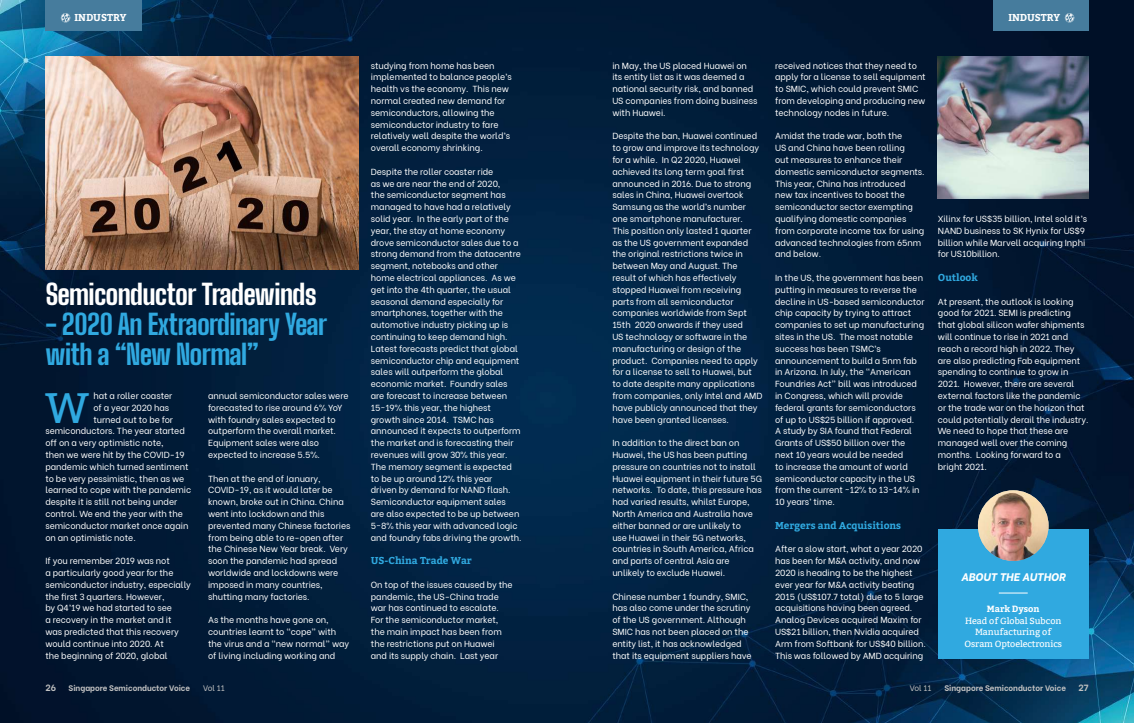
<style>
.page{position:relative;width:1134px;height:723px;background:#fff}
.page>*{position:absolute;margin:0;border:0;box-sizing:border-box;transform-origin:0 0}
.t1{font:42.5px "Bitter";color:#30a9e0}
.t2{font:800 28px/30px "Big Shoulders Display";letter-spacing:-.03em;color:#30a9e0}
.t3{font:800 28px "Big Shoulders Display";letter-spacing:-.03em;color:#fff}
.t4{font:italic 800 11px "Be Vietnam";letter-spacing:-.005em;color:#fff}
.t5{font:700 10px "Bitter";letter-spacing:-.005em;color:#30a9e0}
.t6{font:700 10px "Bitter";letter-spacing:-.005em;color:#fff}
.t7{font:9px/11.5px "Bitter";letter-spacing:-.01em;color:#fff;text-align:center}
.t8{font:700 9px "Bitter";letter-spacing:-.01em;color:#fff}
.t9{font:700 9px "Be Vietnam";color:#c3c3c3}
.t10{font:8.8px/11.8px "Be Vietnam";letter-spacing:-.005em;color:#fff}
.t11{font:700 8px "Be Vietnam";letter-spacing:-.005em;color:#c3c3c3}
.t12{font:8px "Be Vietnam";letter-spacing:-.005em;color:#c3c3c3}
</style>
<div class="page">
<img style="left:0;top:0;width:1134px;height:723px">
<img style="left:45px;top:57px;width:314px;height:212px">
<img style="left:938px;top:57px;width:151px;height:141px">
<div style="left:938px;top:529px;width:151px;height:129px;background:#30a9e0"></div>
<svg style="left:999px;top:593px;width:29px;height:1px"></svg>
<img style="left:978px;top:490px;width:70px;height:71px;border-radius:35px">
<div style="left:45px;top:0;width:97px;height:31px;background:#467c9d"></div>
<div style="left:993px;top:0;width:96px;height:31px;background:#467c9d"></div>
<svg style="left:1064px;top:13px;width:11px;height:10px"></svg>
<svg style="left:60px;top:13px;width:11px;height:10px"></svg>
<p class="t6" style="left:75px;top:12px;width:53px">INDUSTRY</p>
<p class="t6" style="left:1008px;top:12px;width:53px">INDUSTRY</p>
<h2 class="t3" style="left:45px;top:275px;width:273px">Semiconductor Tradewinds</h2>
<h2 class="t2" style="left:45px;top:310px;width:284px">- 2020 An Extraordinary Year with a “New Normal”</h2>
<h1 class="t1" style="left:45px;top:383px;width:46px">W</h1>
<p class="t10" style="left:93px;top:389px;width:80px">hat a roller coaster</p>
<p class="t10" style="left:208px;top:389px;width:142px">annual semiconductor sales were forecasted to rise around 6% YoY with foundry sales expected to outperform the overall market.<br>Equipment sales were also expected to increase 5.5%.</p>
<p class="t10" style="left:208px;top:472px;width:144px">Then at the end of January,<br>COVID-19, as it would later be known, broke out in China. China went into lockdown and this prevented many Chinese factories from being able to re-open after the Chinese New Year break. Very soon the pandemic had spread worldwide and lockdowns were imposed in many countries, shutting many factories.</p>
<p class="t10" style="left:208px;top:613px;width:143px">As the months have gone on, countries learnt to “cope” with the virus and a “new normal” way of living including working and</p>
<p class="t10" style="left:93px;top:401px;width:77px">of a year 2020 has</p>
<p class="t10" style="left:93px;top:412px;width:81px">turned out to be for</p>
<p class="t10" style="left:45px;top:424px;width:141px">semiconductors. The year started</p>
<p class="t10" style="left:45px;top:436px;width:120px">off on a very optimistic note,</p>
<p class="t10" style="left:45px;top:448px;width:141px">then we were hit by the COVID-19</p>
<p class="t10" style="left:45px;top:460px;width:145px">pandemic which turned sentiment</p>
<p class="t10" style="left:45px;top:472px;width:140px">to be very pessimistic, then as we</p>
<p class="t10" style="left:45px;top:483px;width:147px">learned to cope with the pandemic</p>
<p class="t10" style="left:45px;top:495px;width:133px">despite it is still not being under</p>
<p class="t10" style="left:45px;top:507px;width:139px">control. We end the year with the</p>
<p class="t10" style="left:45px;top:519px;width:145px">semiconductor market once again</p>
<p class="t10" style="left:45px;top:531px;width:92px">on an optimistic note.</p>
<p class="t10" style="left:45px;top:554px;width:147px">If you remember 2019 was not<br>a particularly good year for the semiconductor industry, especially the first 3 quarters. However,<br>by Q4’19 we had started to see<br>a recovery in the market and it<br>was predicted that this recovery would continue into 2020. At<br>the beginning of 2020, global</p>
<p class="t10" style="left:371px;top:59px;width:142px">studying from home has been implemented to balance people’s health vs the economy. This new normal created new demand for semiconductors, allowing the semiconductor industry to fare relatively well despite the world’s overall economy shrinking.</p>
<p class="t10" style="left:371px;top:165px;width:152px">Despite the roller coaster ride<br>as we are near the end of 2020,<br>the semiconductor segment has managed to have had a relatively solid year. In the early part of the year, the stay at home economy drove semiconductor sales due to a strong demand from the datacentre segment, notebooks and other home electrical appliances. As we get into the 4th quarter, the usual seasonal demand especially for smartphones, together with the automotive industry picking up is continuing to keep demand high.<br>Latest forecasts predict that global semiconductor chip and equipment sales will outperform the global economic market. Foundry sales are forecast to increase between<br>15~19% this year, the highest growth since 2014. TSMC has announced it expects to outperform the market and is forecasting their revenues will grow 30% this year.<br>The memory segment is expected to be up around 12% this year<br>driven by demand for NAND flash.<br>Semiconductor equipment sales are also expected to be up between<br>5~8% this year with advanced logic and foundry fabs driving the growth.</p>
<p class="t5" style="left:371px;top:555px;width:102px">US-China Trade War</p>
<p class="t10" style="left:371px;top:578px;width:143px">On top of the issues caused by the pandemic, the US-China trade war has continued to escalate.<br>For the semiconductor market, the main impact has been from the restrictions put on Huawei and its supply chain. Last year</p>
<p class="t10" style="left:612px;top:59px;width:147px">in May, the US placed Huawei on its entity list as it was deemed a national security risk, and banned<br>US companies from doing business with Huawei.</p>
<p class="t10" style="left:612px;top:129px;width:152px">Despite the ban, Huawei continued to grow and improve its technology for a while. In Q2 2020, Huawei achieved its long term goal first announced in 2016. Due to strong sales in China, Huawei overtook<br>Samsung as the world’s number one smartphone manufacturer.<br>This position only lasted 1 quarter as the US government expanded the original restrictions twice in between May and August. The result of which has effectively stopped Huawei from receiving parts from all semiconductor companies worldwide from Sept<br>15th 2020 onwards if they used<br>US technology or software in the manufacturing or design of the product. Companies need to apply for a license to sell to Huawei, but to date despite many applications from companies, only Intel and AMD have publicly announced that they have been granted licenses.</p>
<p class="t10" style="left:612px;top:436px;width:151px">In addition to the direct ban on<br>Huawei, the US has been putting pressure on countries not to install<br>Huawei equipment in their future 5G networks. To date, this pressure has had varied results, whilst Europe,<br>North America and Australia have either banned or are unlikely to<br>use Huawei in their 5G networks, countries in South America, Africa and parts of central Asia are unlikely to exclude Huawei.</p>
<p class="t10" style="left:612px;top:590px;width:141px">Chinese number 1 foundry, SMIC, has also come under the scrutiny of the US government. Although<br>SMIC has not been placed on the entity list, it has acknowledged that its equipment suppliers have</p>
<p class="t10" style="left:775px;top:59px;width:152px">received notices that they need to apply for a license to sell equipment to SMIC, which could prevent SMIC from developing and producing new technology nodes in future.</p>
<p class="t10" style="left:775px;top:129px;width:151px">Amidst the trade war, both the<br>US and China have been rolling<br>out measures to enhance their domestic semiconductor segments.<br>This year, China has introduced new tax incentives to boost the semiconductor sector exempting qualifying domestic companies from corporate income tax for using advanced technologies from 65nm and below.</p>
<p class="t10" style="left:775px;top:271px;width:151px">In the US, the government has been putting in measures to reverse the decline in US-based semiconductor chip capacity by trying to attract companies to set up manufacturing sites in the US. The most notable success has been TSMC’s announcement to build a 5nm fab in Arizona. In July, the “American<br>Foundries Act” bill was introduced in Congress, which will provide federal grants for semiconductors of up to US$25 billion if approved.<br>A study by SIA found that Federal<br>Grants of US$50 billion over the next 10 years would be needed<br>to increase the amount of world semiconductor capacity in the US from the current ~12% to 13~14% in<br>10 years’ time.</p>
<p class="t5" style="left:775px;top:519px;width:128px">Mergers and Acquisitions</p>
<p class="t10" style="left:775px;top:542px;width:152px">After a slow start, what a year 2020 has been for M&amp;A activity, and now 2020 is heading to be the highest ever year for M&amp;A activity beating 2015 (US$107.7 total) due to 5 large acquisitions having been agreed.<br>Analog Devices acquired Maxim for US$21 billion, then Nvidia acquired Arm from Softbank for US$40 billion.<br>This was followed by AMD acquiring</p>
<p class="t10" style="left:938px;top:212px;width:151px">Xilinx for US$35 billion, Intel sold it’s<br>NAND business to SK Hynix for US$9 billion while Marvell acquiring Inphi for US10billion.</p>
<p class="t5" style="left:938px;top:271px;width:41px">Outlook</p>
<p class="t10" style="left:938px;top:294px;width:152px">At present, the outlook is looking good for 2021. SEMI is predicting that global silicon wafer shipments will continue to rise in 2021 and reach a record high in 2022. They are also predicting Fab equipment spending to continue to grow in<br>2021. However, there are several external factors like the pandemic or the trade war on the horizon that could potentially derail the industry.<br>We need to hope that these are managed well over the coming months. Looking forward to a<br>bright 2021.</p>
<p class="t4" style="left:961px;top:567px;width:106px">ABOUT THE AUTHOR</p>
<p class="t8" style="left:987px;top:604px;width:54px">Mark Dyson</p>
<p class="t7" style="left:964px;top:615px;width:99px">Head of Global Subcon<br>Manufacturing of<br>Osram Optoelectronics</p>
<p class="t9" style="left:45px;top:680px;width:12px">26</p>
<p class="t11" style="left:69px;top:682px;width:123px">Singapore Semiconductor Voice</p>
<p class="t12" style="left:203px;top:682px;width:23px">Vol 11</p>
<p class="t12" style="left:910px;top:682px;width:23px">Vol 11</p>
<p class="t11" style="left:944px;top:682px;width:123px">Singapore Semiconductor Voice</p>
<p class="t9" style="left:1078px;top:680px;width:12px">27</p>
</div>
